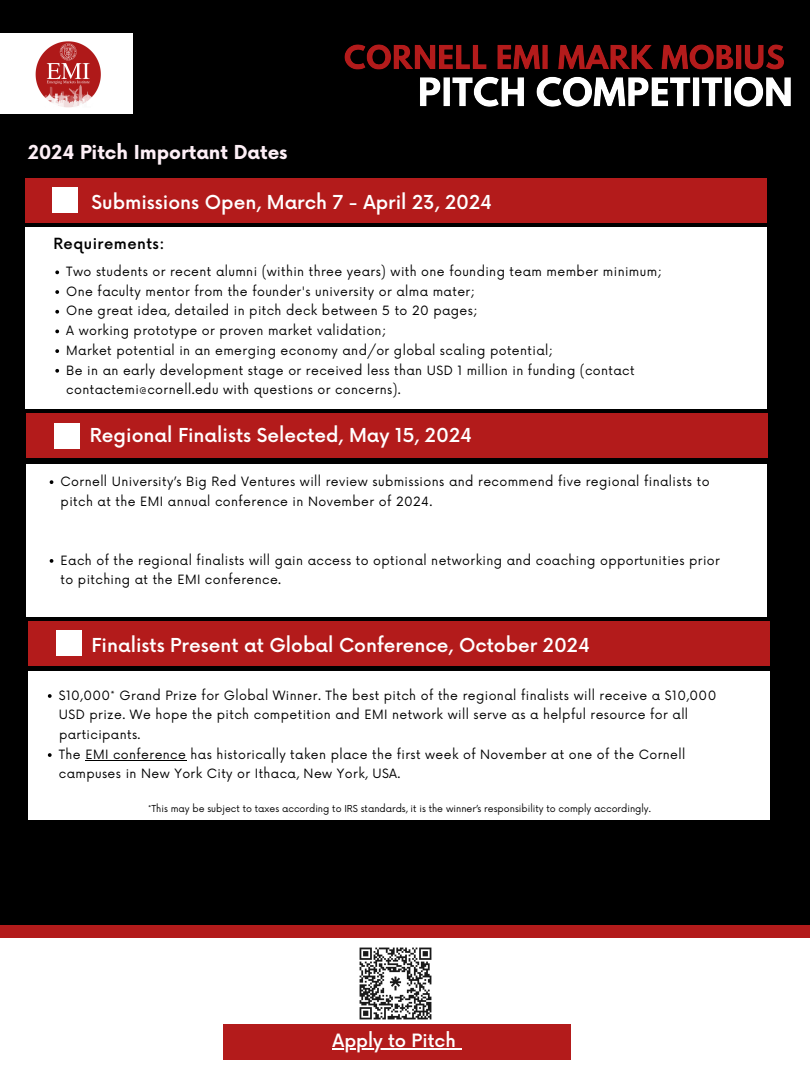
<style>
.page{position:relative;width:810px;height:1080px;background:#000}
.page>*{position:absolute;margin:0;border:0;box-sizing:border-box;transform-origin:0 0}
.t1{font:500 18.75px "Now";color:#fff}
.t2{font:700 18.75px "Now";color:#fdeff6}
.t3{font:500 17.88px "Now";color:#fff}
.t4{font:500 15px "Now";color:#000}
.t5{font:12.5px/19.7px "Now";letter-spacing:.03em;color:#000}
.t6{font:12.5px "Now";letter-spacing:.245em;color:#000}
.t7{font:9.38px "Now";color:#000}
</style>
<div class="page">
<div style="left:27px;top:464px;width:739px;height:153px;background:#fff"></div>
<div style="left:28px;top:671px;width:742px;height:148px;background:#fff"></div>
<hr style="left:85px;top:760px;width:101px;height:1px;background:#000">
<div style="left:25px;top:228px;width:741px;height:181px;background:#fff"></div>
<div style="left:0;top:33px;width:133px;height:81px;background:#fff"></div>
<img style="left:344px;top:44px;width:447px;height:63px">
<img style="left:35px;top:41px;width:66px;height:67px">
<div style="left:25px;top:178px;width:741px;height:44px;background:#b31b1b"></div>
<div style="left:53px;top:187px;width:25px;height:26px;background:#fff"></div>
<svg style="left:55px;top:270px;width:4px;height:4px"></svg>
<svg style="left:55px;top:290px;width:4px;height:4px"></svg>
<svg style="left:55px;top:310px;width:4px;height:4px"></svg>
<svg style="left:55px;top:330px;width:4px;height:3px"></svg>
<svg style="left:55px;top:349px;width:4px;height:4px"></svg>
<svg style="left:55px;top:369px;width:4px;height:4px"></svg>
<div style="left:27px;top:414px;width:741px;height:44px;background:#b31b1b"></div>
<div style="left:55px;top:423px;width:25px;height:26px;background:#fff"></div>
<svg style="left:50px;top:480px;width:3px;height:4px"></svg>
<svg style="left:50px;top:559px;width:3px;height:4px"></svg>
<div style="left:28px;top:621px;width:742px;height:45px;background:#b31b1b"></div>
<div style="left:56px;top:631px;width:25px;height:25px;background:#fff"></div>
<svg style="left:48px;top:694px;width:4px;height:4px"></svg>
<svg style="left:48px;top:753px;width:4px;height:4px"></svg>
<div style="left:0;top:925px;width:810px;height:155px;background:#b31b1b"></div>
<div style="left:0;top:938px;width:810px;height:142px;background:#fff"></div>
<div style="left:223px;top:1024px;width:348px;height:36px;background:#b31b1b"></div>
<hr style="left:333px;top:1048px;width:123px;height:1px;background:#fff">
<img style="left:360px;top:948px;width:71px;height:71px">
<h2 class="t2" style="left:28px;top:142px;width:261px">2024 Pitch Important Dates</h2>
<h3 class="t1" style="left:92px;top:192px;width:402px">Submissions Open, March 7 - April 23, 2024</h3>
<p class="t4" style="left:53px;top:236px;width:113px">Requirements:</p>
<p class="t5" style="left:66px;top:262px;width:597px">Two students or recent alumni (within three years) with one founding team member minimum;</p>
<p class="t5" style="left:66px;top:282px;width:410px">One faculty mentor from the founder's university or alma mater;</p>
<p class="t5" style="left:66px;top:302px;width:413px">One great idea, detailed in pitch deck between 5 to 20 pages;</p>
<p class="t6" style="left:66px;top:324px;width:321px">A working prototype or proven market validation;</p>
<p class="t5" style="left:66px;top:341px;width:488px">Market potential in an emerging economy and/or global scaling potential;</p>
<p class="t5" style="left:66px;top:361px;width:570px">Be in an early development stage or received less than USD 1 million in funding (contact contactemi@cornell.edu with questions or concerns).</p>
<h3 class="t1" style="left:90px;top:425px;width:384px">Regional Finalists Selected, May 15, 2024</h3>
<p class="t5" style="left:61px;top:472px;width:651px">Cornell University’s Big Red Ventures will review submissions and recommend five regional finalists to pitch at the EMI annual conference in November of 2024.</p>
<p class="t5" style="left:61px;top:551px;width:658px">Each of the regional finalists will gain access to optional networking and coaching opportunities prior to pitching at the EMI conference.</p>
<h3 class="t1" style="left:92px;top:635px;width:500px">Finalists Present at Global Conference, October 2024</h3>
<p class="t5" style="left:59px;top:686px;width:659px">$10,000* Grand Prize for Global Winner. The best pitch of the regional finalists will receive a $10,000<br>USD prize. We hope the pitch competition and EMI network will serve as a helpful resource for all participants.</p>
<p class="t5" style="left:59px;top:745px;width:628px">The EMI conference has historically taken place the first week of November at one of the Cornell campuses in New York City or Ithaca, New York, USA.</p>
<p class="t7" style="left:148px;top:803px;width:504px">*This may be subject to taxes according to IRS standards, it is the winner’s responsibility to comply accordingly.</p>
<p class="t3" style="left:333px;top:1031px;width:125px">Apply to Pitch</p>
</div>
